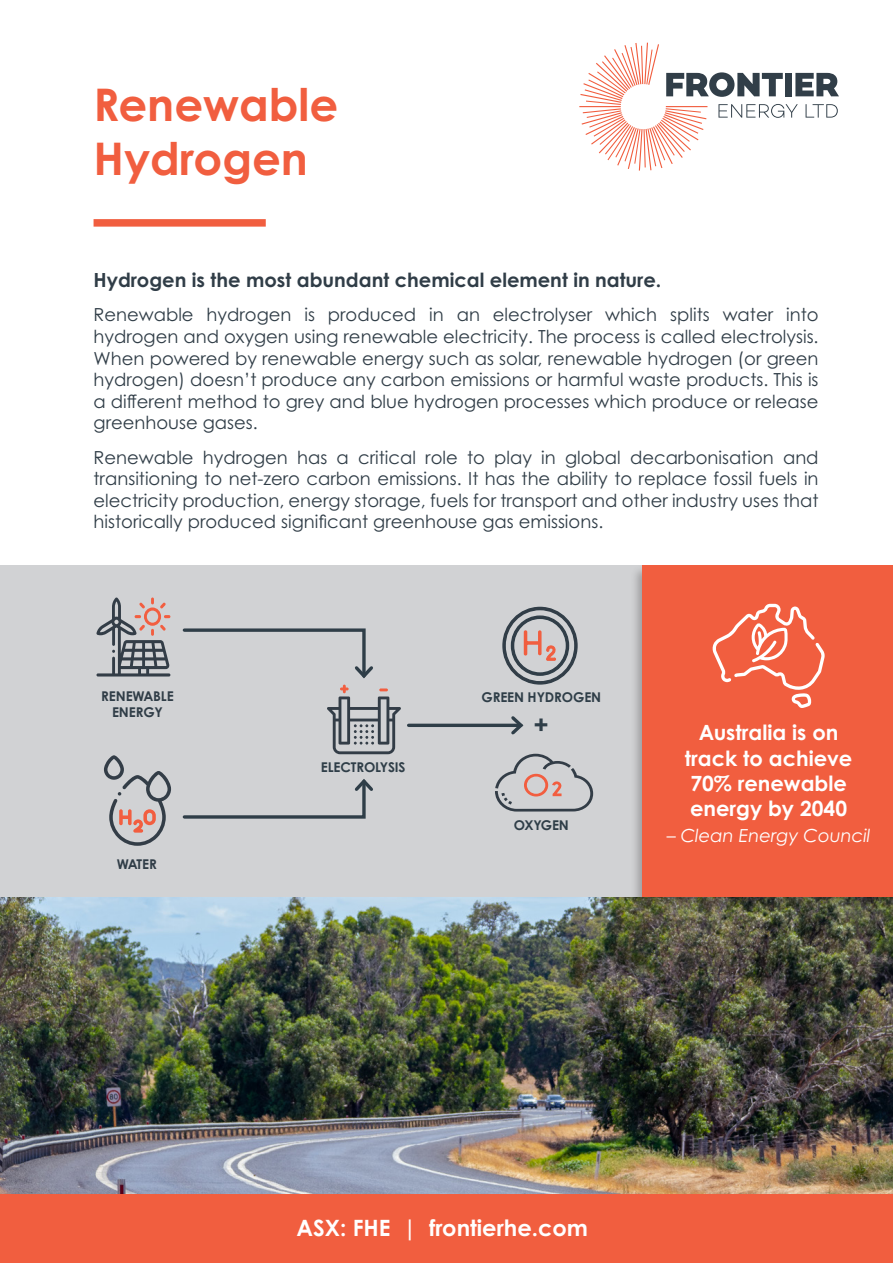
<style>
.page{position:relative;width:893px;height:1263px;background:#fff}
.page>*{position:absolute;margin:0;border:0;box-sizing:border-box;transform-origin:0 0}
.t1{font:700 45px/54px "Century Gothic Pro";color:#f15e3f}
.Main_text{font:700 25.65px "Century Gothic Pro";color:#2f3e48}
.t2{font:700 22.5px "Century Gothic Pro";color:#fff}
.Main_text-2{font:700 21px/25.2px "Century Gothic Pro";color:#fff;text-align:center}
.t3{font:700 19.5px "Century Gothic Pro";color:#303d47}
.t4{font:18px/21.6px "Century Gothic Pro";color:#303d47;text-align:justify}
.Main_text-3{font:italic 18px "Century Gothic Pro";color:#fff}
.Main_text-4{font:700 13.5px "Century Gothic Pro";letter-spacing:-.01em;color:#2f3e48}
.Main_text-5{font:700 13.5px/16.2px "Century Gothic Pro";letter-spacing:-.01em;color:#303d47;text-align:center}
</style>
<div class="page">
<img style="left:0;top:896px;width:893px;height:299px">
<svg style="left:579px;top:43px;width:260px;height:128px"></svg>
<div style="left:94px;top:219px;width:172px;height:8px;background:#f15e3f"></div>
<div style="left:0;top:565px;width:893px;height:331px;background:#d1d2d4"></div>
<div style="left:0;top:1195px;width:893px;height:68px;background:#f15e3f"></div>
<div style="left:631px;top:564px;width:262px;height:348px;background:#231f20;opacity:.3"></div>
<div style="left:642px;top:564px;width:251px;height:332px;background:#f15e3f"></div>
<svg style="left:712px;top:604px;width:113px;height:104px"></svg>
<svg style="left:96px;top:597px;width:74px;height:79px"></svg>
<svg style="left:104px;top:755px;width:67px;height:91px"></svg>
<svg style="left:495px;top:754px;width:98px;height:57px"></svg>
<svg style="left:502px;top:606px;width:76px;height:79px"></svg>
<svg style="left:182px;top:779px;width:191px;height:40px"></svg>
<svg style="left:182px;top:628px;width:219px;height:126px"></svg>
<hr style="left:409px;top:724px;width:112px;height:3px;background:#2f3e48">
<svg style="left:508px;top:716px;width:16px;height:19px"></svg>
<p class="t1" style="left:94px;top:77px;width:246px">Renewable<br>Hydrogen</p>
<p class="t3" style="left:94px;top:268px;width:569px">Hydrogen is the most abundant chemical element in nature.</p>
<p class="t4" style="left:94px;top:304px;width:727px">Renewable hydrogen is produced in an electrolyser which splits water into hydrogen and oxygen using renewable electricity. The process is called electrolysis.<br>When powered by renewable energy such as solar, renewable hydrogen (or green hydrogen) doesn’t produce any carbon emissions or harmful waste products. This is a different method to grey and blue hydrogen processes which produce or release greenhouse gases.</p>
<p class="t4" style="left:94px;top:446px;width:727px">Renewable hydrogen has a critical role to play in global decarbonisation and transitioning to net-zero carbon emissions. It has the ability to replace fossil fuels in electricity production, energy storage, fuels for transport and other industry uses that historically produced significant greenhouse gas emissions.</p>
<p class="Main_text-5" style="left:101px;top:687px;width:74px">RENEWABLE<br>ENERGY</p>
<p class="Main_text-5" style="left:117px;top:856px;width:41px">WATER</p>
<p class="Main_text-4" style="left:321px;top:758px;width:86px">ELECTROLYSIS</p>
<p class="Main_text-4" style="left:481px;top:688px;width:121px">GREEN HYDROGEN</p>
<p class="Main_text" style="left:533px;top:709px;width:17px">+</p>
<p class="Main_text-4" style="left:514px;top:817px;width:57px">OXYGEN</p>
<p class="Main_text-2" style="left:685px;top:720px;width:169px">Australia is on track to achieve<br>70% renewable energy by 2040</p>
<p class="Main_text-3" style="left:667px;top:825px;width:205px">– Clean Energy Council</p>
<p class="t2" style="left:296px;top:1214px;width:293px">ASX: FHE | frontierhe.com</p>
</div>
